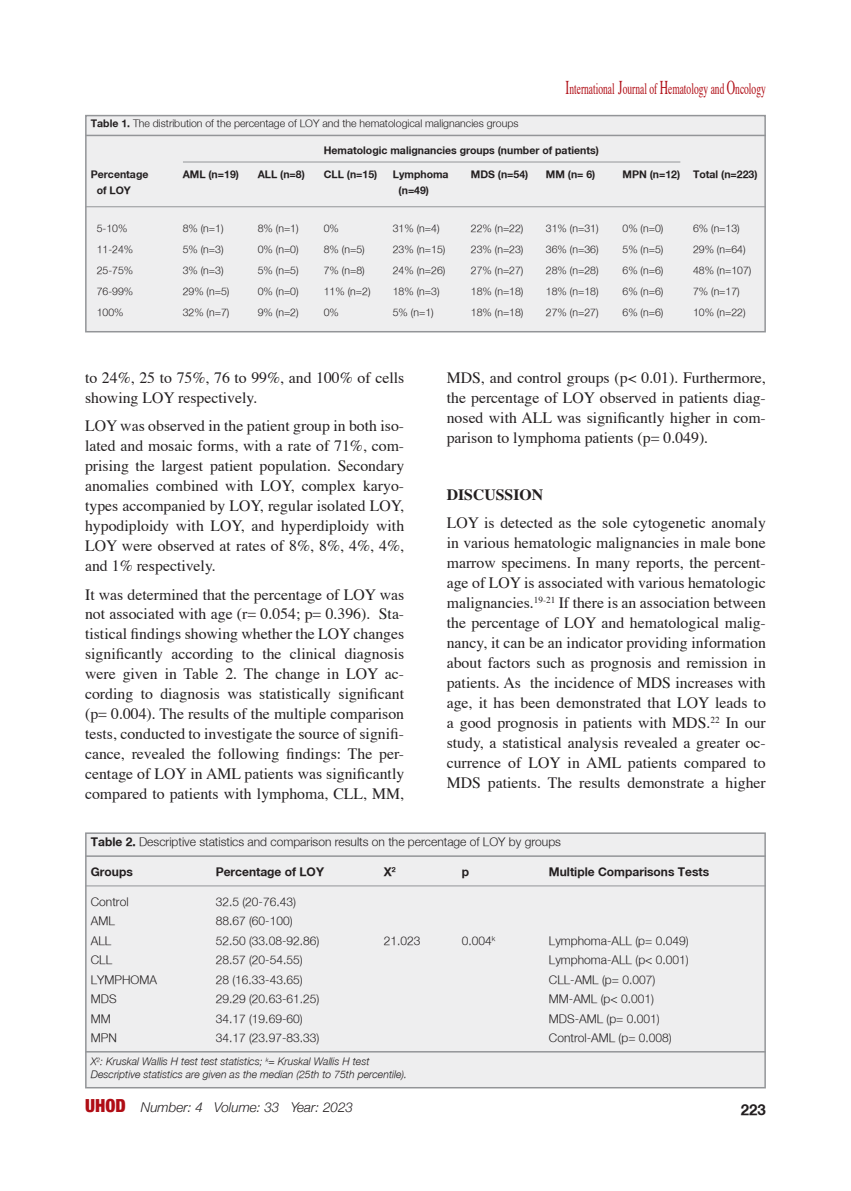
<style>
.page{position:relative;width:851px;height:1191px;background:#fff}
.page>*{position:absolute;margin:0;border:0;box-sizing:border-box;transform-origin:0 0}
.t1{font:15.9px "Times";color:#b00d15;scale:.6 1}
.t2{font:15.75px/20px "Times";color:#231f20;text-align:justify}
.t3{font:700 15.75px "Times";color:#231f20}
.t4{font:700 15px "Helvetica Neu";color:#231f20}
.t5{font:italic 300 13.5px "Helvetica Neue";color:#231f20}
.t6{font:300 12px "Helvetica Neu";color:#231f20}
.t7{font:700 12px "Helvetica Neu";color:#231f20}
.t8{font:300 10.5px "Helvetica Neu";color:#231f20}
.t9{font:700 10.5px "Helvetica Neu";color:#231f20}
.t10{font:italic 300 10.5px "Helvetica Neu";color:#231f20}
.s1{font-size:19.5px}
.s2{font-weight:700}
.s3{font-weight:900;font-style:normal;font-stretch:condensed;font-size:18px;color:#b00d15}
</style>
<div class="page">
<div style="left:86px;top:116px;width:679px;height:216px;background:#eeeeef"></div>
<div style="left:85px;top:115px;width:680px;height:217px;border:2px solid #939598"></div>
<hr style="left:85px;top:135px;width:680px;height:1px;background:#939598">
<hr style="left:85px;top:206px;width:680px;height:1px;background:#939598">
<hr style="left:183px;top:162px;width:497px;height:1px;background:#939598">
<div style="left:86px;top:833px;width:679px;height:254px;background:#eeeeef"></div>
<div style="left:85px;top:832px;width:680px;height:256px;border:2px solid #939598"></div>
<hr style="left:85px;top:855px;width:680px;height:2px;background:#939598">
<hr style="left:85px;top:885px;width:680px;height:1px;background:#939598">
<hr style="left:85px;top:1051px;width:680px;height:1px;background:#939598">
<p class="t1" style="left:565px;top:78px;width:335px"><span class="s1">I</span>nternational <span class="s1">J</span>ournal of <span class="s1">H</span>ematology and <span class="s1">O</span>ncology</p>
<p class="t8" style="left:91px;top:116px;width:429px"><span class="s2">Table 1.</span> The distribution of the percentage of LOY and the hematological malignancies groups</p>
<p class="t9" style="left:324px;top:143px;width:276px">Hematologic malignancies groups (number of patients)</p>
<p class="t9" style="left:91px;top:167px;width:59px">Percentage</p>
<p class="t9" style="left:183px;top:167px;width:58px">AML (n=19)</p>
<p class="t9" style="left:258px;top:167px;width:49px">ALL (n=8)</p>
<p class="t9" style="left:324px;top:167px;width:55px">CLL (n=15)</p>
<p class="t9" style="left:393px;top:167px;width:57px">Lymphoma</p>
<p class="t9" style="left:471px;top:167px;width:59px">MDS (n=54)</p>
<p class="t9" style="left:546px;top:167px;width:51px">MM (n= 6)</p>
<p class="t9" style="left:622px;top:167px;width:136px">MPN (n=12) Total (n=223)</p>
<p class="t9" style="left:97px;top:184px;width:36px">of LOY</p>
<p class="t9" style="left:398px;top:184px;width:32px">(n=49)</p>
<p class="t8" style="left:97px;top:221px;width:32px">5-10%</p>
<p class="t8" style="left:183px;top:221px;width:42px">8% (n=1)</p>
<p class="t8" style="left:258px;top:221px;width:42px">8% (n=1)</p>
<p class="t8" style="left:324px;top:221px;width:17px">0%</p>
<p class="t8" style="left:393px;top:221px;width:48px">31% (n=4)</p>
<p class="t8" style="left:471px;top:221px;width:54px">22% (n=22)</p>
<p class="t8" style="left:546px;top:221px;width:54px">31% (n=31)</p>
<p class="t8" style="left:622px;top:221px;width:42px">0% (n=0)</p>
<p class="t8" style="left:693px;top:221px;width:48px">6% (n=13)</p>
<p class="t8" style="left:97px;top:242px;width:38px">11-24%</p>
<p class="t8" style="left:183px;top:242px;width:42px">5% (n=3)</p>
<p class="t8" style="left:258px;top:242px;width:42px">0% (n=0)</p>
<p class="t8" style="left:324px;top:242px;width:42px">8% (n=5)</p>
<p class="t8" style="left:393px;top:242px;width:54px">23% (n=15)</p>
<p class="t8" style="left:471px;top:242px;width:54px">23% (n=23)</p>
<p class="t8" style="left:546px;top:242px;width:54px">36% (n=36)</p>
<p class="t8" style="left:622px;top:242px;width:42px">5% (n=5)</p>
<p class="t8" style="left:693px;top:242px;width:54px">29% (n=64)</p>
<p class="t8" style="left:97px;top:263px;width:38px">25-75%</p>
<p class="t8" style="left:183px;top:263px;width:42px">3% (n=3)</p>
<p class="t8" style="left:258px;top:263px;width:42px">5% (n=5)</p>
<p class="t8" style="left:324px;top:263px;width:42px">7% (n=8)</p>
<p class="t8" style="left:393px;top:263px;width:54px">24% (n=26)</p>
<p class="t8" style="left:471px;top:263px;width:54px">27% (n=27)</p>
<p class="t8" style="left:546px;top:263px;width:54px">28% (n=28)</p>
<p class="t8" style="left:622px;top:263px;width:42px">6% (n=6)</p>
<p class="t8" style="left:693px;top:263px;width:60px">48% (n=107)</p>
<p class="t8" style="left:97px;top:284px;width:38px">76-99%</p>
<p class="t8" style="left:183px;top:284px;width:48px">29% (n=5)</p>
<p class="t8" style="left:258px;top:284px;width:42px">0% (n=0)</p>
<p class="t8" style="left:324px;top:284px;width:48px">11% (n=2)</p>
<p class="t8" style="left:393px;top:284px;width:48px">18% (n=3)</p>
<p class="t8" style="left:471px;top:284px;width:54px">18% (n=18)</p>
<p class="t8" style="left:546px;top:284px;width:54px">18% (n=18)</p>
<p class="t8" style="left:622px;top:284px;width:42px">6% (n=6)</p>
<p class="t8" style="left:693px;top:284px;width:48px">7% (n=17)</p>
<p class="t8" style="left:97px;top:305px;width:28px">100%</p>
<p class="t8" style="left:183px;top:305px;width:48px">32% (n=7)</p>
<p class="t8" style="left:258px;top:305px;width:42px">9% (n=2)</p>
<p class="t8" style="left:324px;top:305px;width:17px">0%</p>
<p class="t8" style="left:393px;top:305px;width:42px">5% (n=1)</p>
<p class="t8" style="left:471px;top:305px;width:54px">18% (n=18)</p>
<p class="t8" style="left:546px;top:305px;width:54px">27% (n=27)</p>
<p class="t8" style="left:622px;top:305px;width:42px">6% (n=6)</p>
<p class="t8" style="left:693px;top:305px;width:54px">10% (n=22)</p>
<p class="t2" style="left:85px;top:368px;width:320px">to 24%, 25 to 75%, 76 to 99%, and 100% of cells showing LOY respectively.</p>
<p class="t2" style="left:85px;top:417px;width:320px">LOY was observed in the patient group in both iso&shy;lated and mosaic forms, with a rate of 71%, com&shy;prising the largest patient population. Secondary anomalies combined with LOY, complex karyo&shy;types accompanied by LOY, regular isolated LOY, hypodiploidy with LOY, and hyperdiploidy with LOY were observed at rates of 8%, 8%, 4%, 4%, and 1% respectively.</p>
<p class="t2" style="left:85px;top:585px;width:320px">It was determined that the percentage of LOY was not associated with age (r= 0.054; p= 0.396). Sta&shy;tistical findings showing whether the LOY changes significantly according to the clinical diagnosis were given in Table 2. The change in LOY ac&shy;cording to diagnosis was statistically significant (p= 0.004). The results of the multiple comparison tests, conducted to investigate the source of signifi&shy;cance, revealed the following findings: The per&shy;centage of LOY in AML patients was significantly compared to patients with lymphoma, CLL, MM,</p>
<p class="t2" style="left:446px;top:368px;width:320px">MDS, and control groups (p&lt; 0.01). Furthermore, the percentage of LOY observed in patients diag&shy;nosed with ALL was significantly higher in com&shy;parison to lymphoma patients (p= 0.049).</p>
<p class="t3" style="left:446px;top:484px;width:98px">DISCUSSION</p>
<p class="t2" style="left:446px;top:514px;width:320px">LOY is detected as the sole cytogenetic anomaly in various hematologic malignancies in male bone marrow specimens. In many reports, the percent&shy;age of LOY is associated with various hematologic malignancies.<sup>19-21</sup> If there is an association between the percentage of LOY and hematological malig&shy;nancy, it can be an indicator providing information about factors such as prognosis and remission in patients. As the incidence of MDS increases with age, it has been demonstrated that LOY leads to a good prognosis in patients with MDS.<sup>22</sup> In our study, a statistical analysis revealed a greater oc&shy;currence of LOY in AML patients compared to MDS patients. The results demonstrate a higher</p>
<p class="t6" style="left:91px;top:834px;width:471px"><span class="s2">Table 2.</span> Descriptive statistics and comparison results on the percentage of LOY by groups</p>
<p class="t7" style="left:91px;top:864px;width:43px">Groups</p>
<p class="t7" style="left:216px;top:864px;width:110px">Percentage of LOY</p>
<p class="t7" style="left:384px;top:864px;width:13px">X<sup>2</sup></p>
<p class="t7" style="left:462px;top:864px;width:9px">p</p>
<p class="t7" style="left:549px;top:864px;width:162px">Multiple Comparisons Tests</p>
<p class="t6" style="left:91px;top:894px;width:39px">Control</p>
<p class="t6" style="left:216px;top:894px;width:82px">32.5 (20-76.43)</p>
<p class="t6" style="left:91px;top:913px;width:25px">AML</p>
<p class="t6" style="left:216px;top:913px;width:78px">88.67 (60-100)</p>
<p class="t6" style="left:91px;top:933px;width:22px">ALL</p>
<p class="t6" style="left:216px;top:933px;width:105px">52.50 (33.08-92.86)</p>
<p class="t6" style="left:384px;top:933px;width:38px">21.023</p>
<p class="t6" style="left:462px;top:933px;width:35px">0.004<sup>k</sup></p>
<p class="t6" style="left:549px;top:933px;width:141px">Lymphoma-ALL (p= 0.049)</p>
<p class="t6" style="left:91px;top:952px;width:23px">CLL</p>
<p class="t6" style="left:216px;top:952px;width:88px">28.57 (20-54.55)</p>
<p class="t6" style="left:549px;top:952px;width:141px">Lymphoma-ALL (p&lt; 0.001)</p>
<p class="t6" style="left:91px;top:972px;width:68px">LYMPHOMA</p>
<p class="t6" style="left:216px;top:972px;width:88px">28 (16.33-43.65)</p>
<p class="t6" style="left:549px;top:972px;width:108px">CLL-AML (p= 0.007)</p>
<p class="t6" style="left:91px;top:991px;width:27px">MDS</p>
<p class="t6" style="left:216px;top:991px;width:105px">29.29 (20.63-61.25)</p>
<p class="t6" style="left:549px;top:991px;width:106px">MM-AML (p&lt; 0.001)</p>
<p class="t6" style="left:91px;top:1011px;width:21px">MM</p>
<p class="t6" style="left:216px;top:1011px;width:88px">34.17 (19.69-60)</p>
<p class="t6" style="left:549px;top:1011px;width:112px">MDS-AML (p= 0.001)</p>
<p class="t6" style="left:91px;top:1030px;width:28px">MPN</p>
<p class="t6" style="left:216px;top:1030px;width:105px">34.17 (23.97-83.33)</p>
<p class="t6" style="left:549px;top:1030px;width:124px">Control-AML (p= 0.008)</p>
<p class="t10" style="left:91px;top:1055px;width:280px">X<sup>2</sup>: Kruskal Wallis H test test statistics; <sup>k</sup>= Kruskal Wallis H test</p>
<p class="t10" style="left:91px;top:1068px;width:318px">Descriptive statistics are given as the median (25th to 75th percentile).</p>
<p class="t5" style="left:85px;top:1096px;width:269px"><span class="s3">UHOD</span> Number: 4 Volume: 33 Year: 2023</p>
<p class="t4" style="left:740px;top:1100px;width:27px">223</p>
</div>
